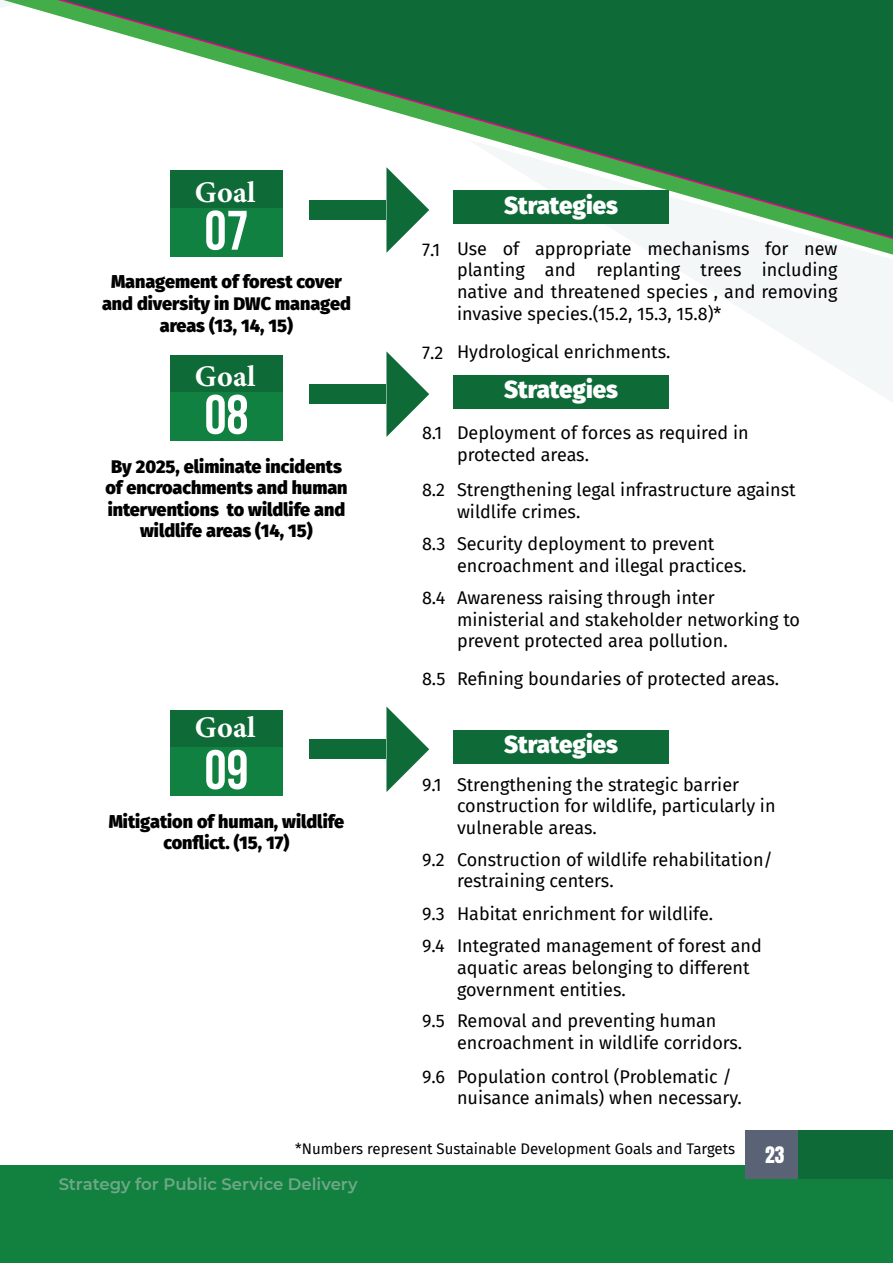
<style>
.page{position:relative;width:893px;height:1263px;background:#fff}
.page>*{position:absolute;margin:0;border:0;box-sizing:border-box;transform-origin:0 0}
.t1{font:700 55.5px "Bebas Neue";color:#fff}
.t2{font:700 30px "Minion Pro";letter-spacing:.01em;color:#fff}
.t3{font:900 24px "Fira Sans";color:#fff}
.t4{font:19.5px "Anton";color:#fff}
.t5{font:18px/21.6px "Fira Sans";color:#000}
.t6{font:900 18px/21.6px "Fira Sans";color:#000;text-align:center}
.t7{font:600 16.5px "Montserrat";color:#cdcfd0}
.t8{font:15px "Fira Sans";color:#000}
</style>
<div class="page">
<hr style="left:0;top:1166px;width:3px;height:97px;background:#128140">
<div style="left:3px;top:1166px;width:890px;height:97px;background:#128140"></div>
<svg style="left:35px;top:0;width:858px;height:171px"></svg>
<svg style="left:466px;top:139px;width:427px;height:270px"></svg>
<svg style="left:0;top:0;width:35px;height:9px"></svg>
<div style="left:746px;top:1130px;width:147px;height:49px;background:#5a6375"></div>
<div style="left:798px;top:1130px;width:95px;height:49px;background:#0e6b37"></div>
<div style="left:170px;top:171px;width:113px;height:84px;background:#0e6b37"></div>
<div style="left:170px;top:355px;width:113px;height:85px;background:#0e6b37"></div>
<div style="left:170px;top:710px;width:113px;height:85px;background:#0e6b37"></div>
<div style="left:170px;top:208px;width:113px;height:48px;background:#108141"></div>
<div style="left:170px;top:392px;width:113px;height:48px;background:#108141"></div>
<div style="left:170px;top:747px;width:113px;height:48px;background:#108141"></div>
<div style="left:309px;top:200px;width:77px;height:20px;background:#0e6b37"></div>
<svg style="left:386px;top:167px;width:43px;height:86px"></svg>
<div style="left:309px;top:384px;width:77px;height:20px;background:#0e6b37"></div>
<svg style="left:386px;top:351px;width:43px;height:86px"></svg>
<div style="left:309px;top:740px;width:77px;height:19px;background:#0e6b37"></div>
<svg style="left:386px;top:706px;width:43px;height:86px"></svg>
<div style="left:453px;top:190px;width:216px;height:34px;background:#0e6b37"></div>
<div style="left:453px;top:375px;width:216px;height:33px;background:#0e6b37"></div>
<div style="left:453px;top:730px;width:216px;height:34px;background:#0e6b37"></div>
<h2 class="t2" style="left:195px;top:171px;width:62px">Goal</h2>
<h1 class="t1" style="left:204px;top:200px;width:45px">07</h1>
<p class="t6" style="left:102px;top:269px;width:250px">Management of forest cover and diversity in DWC managed areas (13, 14, 15)</p>
<h2 class="t2" style="left:195px;top:355px;width:62px">Goal</h2>
<h1 class="t1" style="left:204px;top:384px;width:45px">08</h1>
<p class="t6" style="left:105px;top:454px;width:244px">By 2025, eliminate incidents of encroachments and human interventions to wildlife and wildlife areas (14, 15)</p>
<h2 class="t2" style="left:195px;top:707px;width:62px">Goal</h2>
<h1 class="t1" style="left:204px;top:739px;width:45px">09</h1>
<p class="t6" style="left:109px;top:809px;width:237px">Mitigation of human, wildlife conflict. (15, 17)</p>
<p class="t5" style="left:422px;top:238px;width:20px">7.1</p>
<p class="t5" style="left:422px;top:341px;width:23px">7.2</p>
<p class="t5" style="left:422px;top:421px;width:22px">8.1</p>
<p class="t5" style="left:422px;top:478px;width:25px">8.2</p>
<p class="t5" style="left:422px;top:532px;width:25px">8.3</p>
<p class="t5" style="left:422px;top:586px;width:25px">8.4</p>
<p class="t5" style="left:422px;top:667px;width:25px">8.5</p>
<h3 class="t3" style="left:504px;top:184px;width:116px">Strategies</h3>
<p class="t5" style="left:457px;top:237px;width:382px;text-align:justify">Use of appropriate mechanisms for new planting and replanting trees including native and threatened species , and removing invasive species.(15.2, 15.3, 15.8)*</p>
<p class="t5" style="left:457px;top:340px;width:215px">Hydrological enrichments.</p>
<h3 class="t3" style="left:504px;top:368px;width:116px">Strategies</h3>
<p class="t5" style="left:457px;top:421px;width:293px">Deployment of forces as required in protected areas.</p>
<p class="t5" style="left:457px;top:478px;width:340px">Strengthening legal infrastructure against wildlife crimes.</p>
<p class="t5" style="left:457px;top:532px;width:291px">Security deployment to prevent encroachment and illegal practices.</p>
<p class="t5" style="left:457px;top:586px;width:345px">Awareness raising through inter ministerial and stakeholder networking to prevent protected area pollution.</p>
<p class="t5" style="left:457px;top:667px;width:324px">Refining boundaries of protected areas.</p>
<p class="t5" style="left:422px;top:773px;width:21px">9.1</p>
<p class="t5" style="left:422px;top:848px;width:24px">9.2</p>
<p class="t5" style="left:422px;top:896px;width:24px;line-height:32.7px">9.3<br>9.4</p>
<p class="t5" style="left:422px;top:1010px;width:24px">9.5</p>
<p class="t5" style="left:422px;top:1065px;width:25px">9.6</p>
<h3 class="t3" style="left:504px;top:723px;width:116px">Strategies</h3>
<p class="t5" style="left:457px;top:773px;width:320px">Strengthening the strategic barrier construction for wildlife, particularly in vulnerable areas.</p>
<p class="t5" style="left:457px;top:848px;width:317px">Construction of wildlife rehabilitation/ restraining centers.</p>
<p class="t5" style="left:457px;top:896px;width:306px;line-height:32.7px">Habitat enrichment for wildlife.<br>Integrated management of forest and</p>
<p class="t5" style="left:457px;top:956px;width:294px">aquatic areas belonging to different government entities.</p>
<p class="t5" style="left:457px;top:1010px;width:287px">Removal and preventing human encroachment in wildlife corridors.</p>
<p class="t5" style="left:457px;top:1065px;width:286px">Population control (Problematic / nuisance animals) when necessary.</p>
<p class="t8" style="left:295px;top:1138px;width:441px">*Numbers represent Sustainable Development Goals and Targets</p>
<p class="t7" style="left:59px;top:1173px;width:301px">Strategy for Public Service Delivery</p>
<p class="t4" style="left:765px;top:1145px;width:21px">23</p>
</div>
